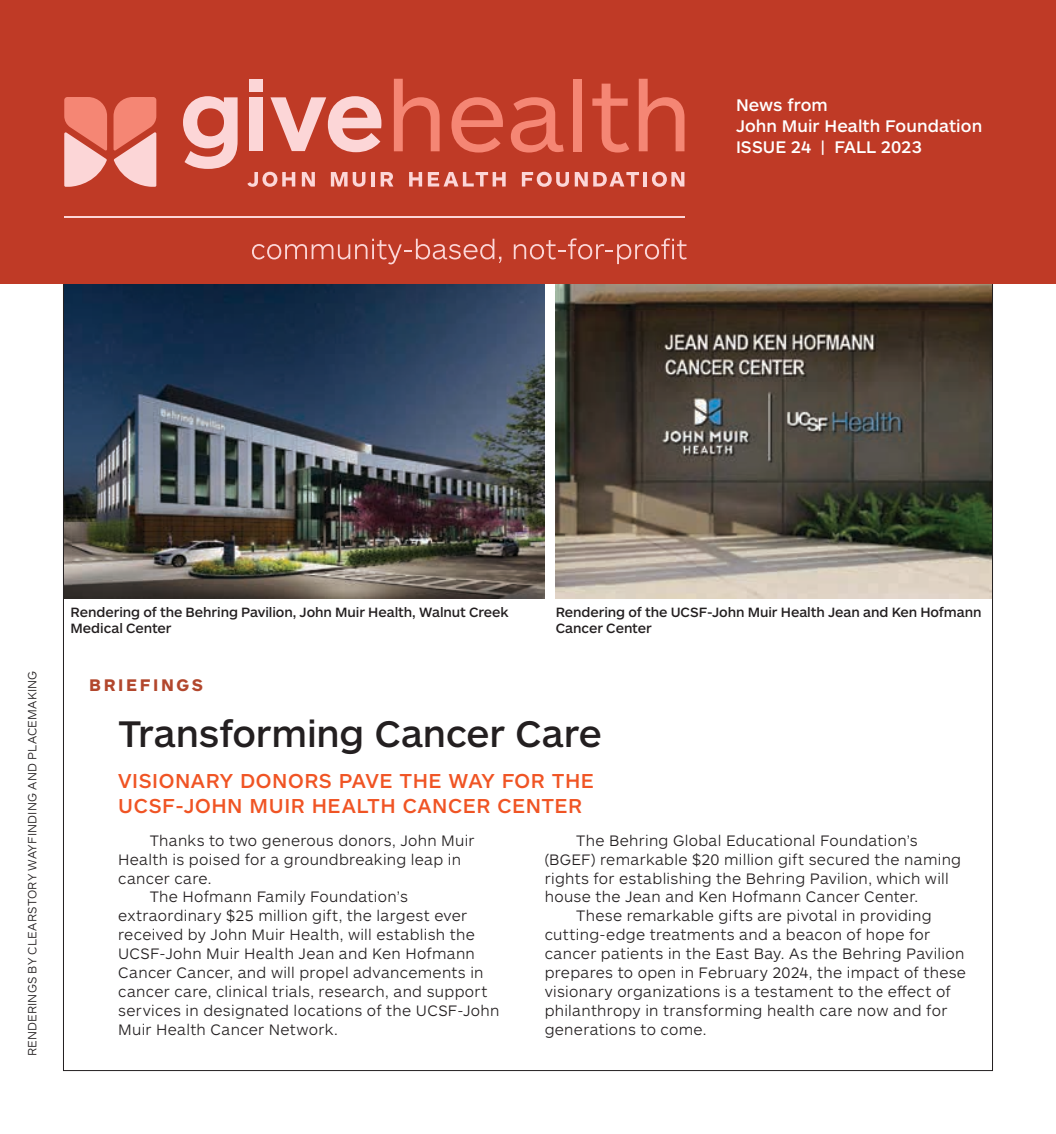
<style>
.page{position:relative;width:1056px;height:1134px;background:#fff}
.page>*{position:absolute;margin:0;border:0;box-sizing:border-box;transform-origin:0 0}
.t1{font:500 38.5px "ARS Maquette Pro";letter-spacing:-.005em;color:#231f20}
.t2{font:500 21px/25.2px "ARS Maquette Pro";letter-spacing:.025em;color:#f05424}
.t3{font:500 17.5px/21px "ARS Maquette Pro";letter-spacing:.005em;color:#fff}
.t4{font:700 17.5px "ARS Maquette Pro";letter-spacing:.15em;color:#b2472d}
.t5{font:300 15.75px "ARS Maquette Pro";letter-spacing:.02em;color:#231f20}
.t6{font:500 14px/15.8px "ARS Maquette Pro";letter-spacing:-.005em;color:#231f20}
.t7{font:300 12.42px "ARS Maquette Pro";letter-spacing:.015em;color:#231f20}
</style>
<div class="page">
<img style="left:65px;top:284px;width:479px;height:314px">
<img style="left:555px;top:284px;width:435px;height:314px">
<div style="left:0;top:0;width:1055px;height:284px;background:#bf3a26"></div>
<svg style="left:247px;top:172px;width:48px;height:15px"></svg>
<svg style="left:302px;top:172px;width:13px;height:15px"></svg>
<svg style="left:331px;top:172px;width:34px;height:15px"></svg>
<hr style="left:371px;top:172px;width:3px;height:15px;background:#fcd6d7">
<svg style="left:380px;top:172px;width:13px;height:15px"></svg>
<svg style="left:409px;top:172px;width:13px;height:15px"></svg>
<svg style="left:428px;top:172px;width:77px;height:15px"></svg>
<svg style="left:521px;top:172px;width:66px;height:15px"></svg>
<svg style="left:593px;top:172px;width:46px;height:15px"></svg>
<hr style="left:643px;top:172px;width:4px;height:15px;background:#fcd6d7">
<svg style="left:651px;top:172px;width:33px;height:15px"></svg>
<svg style="left:183px;top:96px;width:54px;height:73px"></svg>
<div style="left:249px;top:97px;width:14px;height:54px;background:#fcd6d7"></div>
<div style="left:249px;top:79px;width:14px;height:13px;background:#fcd6d7"></div>
<svg style="left:270px;top:96px;width:111px;height:56px"></svg>
<svg style="left:394px;top:79px;width:45px;height:72px"></svg>
<svg style="left:451px;top:97px;width:52px;height:56px"></svg>
<svg style="left:510px;top:97px;width:53px;height:56px"></svg>
<div style="left:573px;top:79px;width:9px;height:72px;background:#f58674"></div>
<svg style="left:592px;top:84px;width:37px;height:69px"></svg>
<svg style="left:638px;top:79px;width:46px;height:72px"></svg>
<svg style="left:64px;top:97px;width:43px;height:90px"></svg>
<svg style="left:113px;top:97px;width:43px;height:90px"></svg>
<hr style="left:64px;top:217px;width:620px;height:1px;background:#fcd6d7">
<svg style="left:252px;top:239px;width:249px;height:25px"></svg>
<svg style="left:513px;top:238px;width:173px;height:26px"></svg>
<p class="t3" style="left:735px;top:94px;width:248px">News from<br>John Muir Health Foundation<br>ISSUE 24 | FALL 2023</p>
<p class="t7" style="left:24px;top:1056px;width:387px;rotate:-90deg">RENDERINGS BY CLEARSTORY WAYFINDING AND PLACEMAKING</p>
<p class="t6" style="left:71px;top:603px;width:439px">Rendering of the Behring Pavilion, John Muir Health, Walnut Creek<br>Medical Center</p>
<p class="t6" style="left:555px;top:603px;width:427px">Rendering of the UCSF-John Muir Health Jean and Ken Hofmann<br>Cancer Center</p>
<p class="t4" style="left:89px;top:673px;width:115px">BRIEFINGS</p>
<h1 class="t1" style="left:118px;top:709px;width:485px">Transforming Cancer Care</h1>
<h2 class="t2" style="left:118px;top:767px;width:477px">VISIONARY DONORS PAVE THE WAY FOR THE<br>UCSF-JOHN MUIR HEALTH CANCER CENTER</h2>
<p class="t5" style="left:150px;top:830px;width:326px">Thanks to two generous donors, John Muir</p>
<p class="t5" style="left:118px;top:849px;width:344px">Health is poised for a groundbreaking leap in</p>
<p class="t5" style="left:118px;top:868px;width:95px">cancer care.</p>
<p class="t5" style="left:150px;top:887px;width:260px">The Hofmann Family Foundation’s</p>
<p class="t5" style="left:118px;top:906px;width:350px">extraordinary $25 million gift, the largest ever</p>
<p class="t5" style="left:118px;top:925px;width:358px">received by John Muir Health, will establish the</p>
<p class="t5" style="left:118px;top:944px;width:358px">UCSF-John Muir Health Jean and Ken Hofmann</p>
<p class="t5" style="left:118px;top:963px;width:367px">Cancer Cancer, and will propel advancements in</p>
<p class="t5" style="left:118px;top:981px;width:370px">cancer care, clinical trials, research, and support</p>
<p class="t5" style="left:118px;top:1000px;width:382px">services in designated locations of the UCSF-John</p>
<p class="t5" style="left:118px;top:1019px;width:221px">Muir Health Cancer Network.</p>
<p class="t5" style="left:576px;top:830px;width:343px">The Behring Global Educational Foundation’s</p>
<p class="t5" style="left:544px;top:849px;width:418px">(BGEF) remarkable $20 million gift secured the naming</p>
<p class="t5" style="left:544px;top:868px;width:405px">rights for establishing the Behring Pavilion, which will</p>
<p class="t5" style="left:544px;top:887px;width:375px">house the Jean and Ken Hofmann Cancer Center.</p>
<p class="t5" style="left:576px;top:906px;width:357px">These remarkable gifts are pivotal in providing</p>
<p class="t5" style="left:544px;top:925px;width:387px">cutting-edge treatments and a beacon of hope for</p>
<p class="t5" style="left:544px;top:944px;width:421px">cancer patients in the East Bay. As the Behring Pavilion</p>
<p class="t5" style="left:544px;top:963px;width:423px">prepares to open in February 2024, the impact of these</p>
<p class="t5" style="left:544px;top:981px;width:407px">visionary organizations is a testament to the effect of</p>
<p class="t5" style="left:544px;top:1000px;width:404px">philanthropy in transforming health care now and for</p>
<p class="t5" style="left:544px;top:1019px;width:163px">generations to come.</p>
</div>
